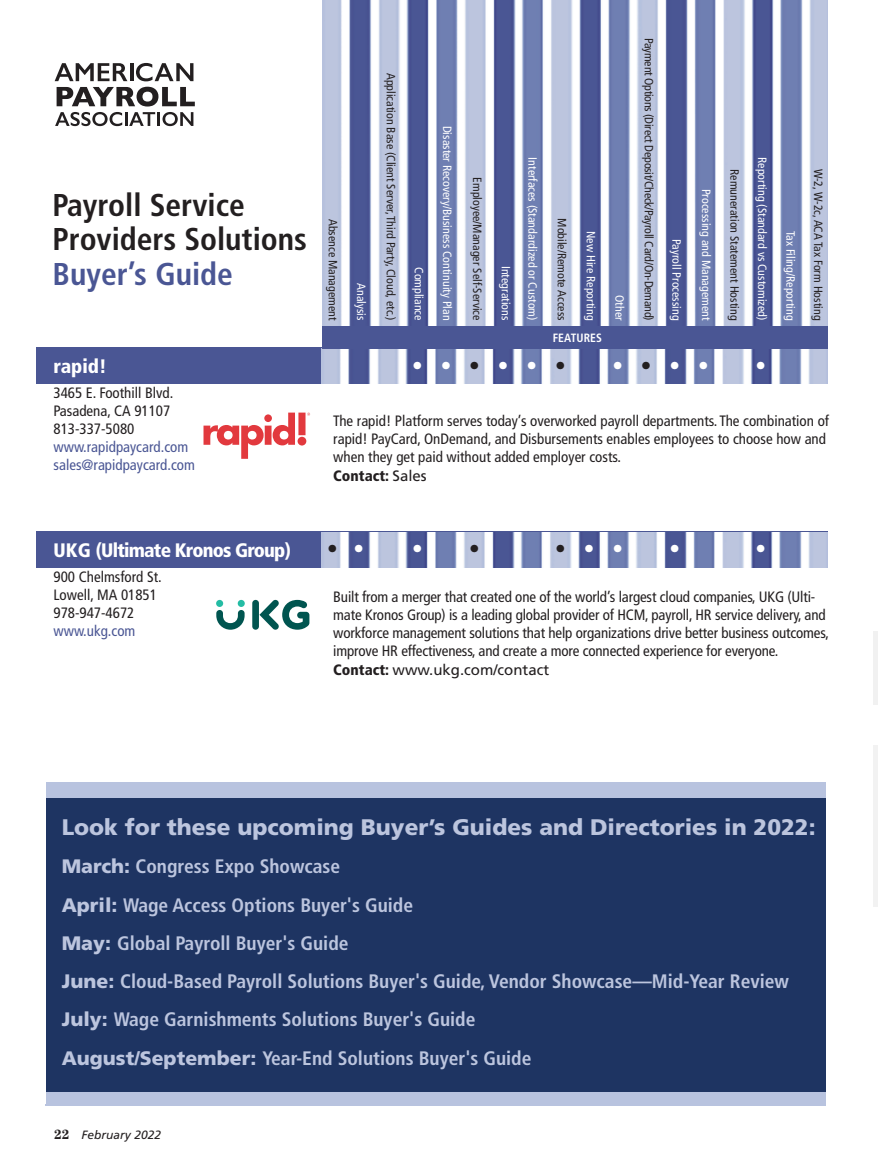
<style>
.page{position:relative;width:878px;height:1175px;background:#fff}
.page>*{position:absolute;margin:0;border:0;box-sizing:border-box;transform-origin:0 0}
.Column_Copy_Subheads{font:700 condensed 31.5px/34.5px "Frutiger LT Std";color:#231f20}
.t1{font:900 22.5px "Frutiger LT Std";color:#bcc5de}
.t2{font:300 21.15px "Avenir LT Std";color:#fff}
.t3{font:300 21.15px "Avenir LT Std";color:#231f20}
.t4{font:700 condensed 19.5px "Frutiger LT Std";color:#bcc5de}
.t5{font:900 condensed 19.5px "Frutiger LT Std";letter-spacing:-.04em;color:#fff}
.t6{font:condensed 15px/18px "Frutiger LT Std";color:#231f20}
.t7{font:15px "Frutiger LT Std";color:#231f20}
.t8{font:900 condensed 15px "Frutiger LT Std";color:#231f20}
.t9{font:condensed 12px "Frutiger LT Std";color:#fff}
.t10{font:condensed 12px "Frutiger LT Std";color:#231f20}
.t11{font:condensed 12px "Frutiger LT Std";letter-spacing:-.02em;color:#231f20}
.t12{font:italic 12px "Frutiger LT Std";color:#231f20}
.Column_Copy_Subheads-2{font:700 condensed 12px "Frutiger LT Std";letter-spacing:.005em;color:#fff}
.s1{color:#4a5694}
.s2{font-weight:400;font-stretch:normal}
.s3{font-weight:900;font-stretch:condensed}
.s4{font-weight:900;font-stretch:normal}
.s5{font-family:"Century Std";font-weight:700;font-style:normal;font-size:13.5px}
</style>
<div class="page">
<div style="left:45px;top:1068px;width:802px;height:37px;background:#b8c3df"></div>
<div style="left:38px;top:785px;width:802px;height:306px;background:#1e3462"></div>
<div style="left:38px;top:782px;width:802px;height:16px;background:#b8c3df"></div>
<div style="left:825px;top:771px;width:43px;height:344px;background:#fff"></div>
<div style="left:9px;top:759px;width:37px;height:345px;background:#fff"></div>
<img style="left:322px;top:0;width:506px;height:326px">
<div style="left:36px;top:530px;width:795px;height:37px;background:#4a5694"></div>
<img style="left:321px;top:533px;width:507px;height:34px">
<div style="left:36px;top:347px;width:795px;height:36px;background:#4a5694"></div>
<img style="left:321px;top:349px;width:507px;height:34px">
<svg style="left:203px;top:412px;width:107px;height:47px"></svg>
<svg style="left:55px;top:63px;width:72px;height:18px"></svg>
<hr style="left:130px;top:63px;width:3px;height:18px;background:#231f20">
<svg style="left:136px;top:63px;width:57px;height:18px"></svg>
<svg style="left:55px;top:112px;width:100px;height:14px"></svg>
<hr style="left:157px;top:112px;width:3px;height:14px;background:#231f20">
<svg style="left:162px;top:112px;width:31px;height:14px"></svg>
<svg style="left:57px;top:87px;width:138px;height:19px"></svg>
<div style="left:322px;top:326px;width:510px;height:23px;background:#4a5694"></div>
<div style="left:828px;top:0;width:50px;height:716px;background:#fff"></div>
<div style="left:252px;top:600px;width:7px;height:29px;background:#005550;border-radius:3px"></div>
<svg style="left:259px;top:600px;width:50px;height:29px"></svg>
<div style="left:216px;top:600px;width:7px;height:7px;background:#24bca4;border-radius:50%"></div>
<div style="left:238px;top:600px;width:7px;height:7px;background:#24bca4;border-radius:50%"></div>
<svg style="left:216px;top:610px;width:28px;height:19px"></svg>
<svg style="left:873px;top:631px;width:5px;height:276px"></svg>
<p class="Column_Copy_Subheads" style="left:52px;top:188px;width:194px">Payroll Service</p>
<p class="Column_Copy_Subheads" style="left:52px;top:222px;width:256px">Providers Solutions<br><span class="s1">Buyer’s Guide</span></p>
<p class="t5" style="left:54px;top:355px;width:55px">rapid!</p>
<p class="t6" style="left:54px;top:384px;width:143px">3465 E. Foothill Blvd.<br>Pasadena, CA 91107<br>813-337-5080 <span class="s1">www.rapidpaycard.com sales@rapidpaycard.com</span></p>
<p class="t10" style="left:340px;top:219px;width:103px;rotate:90deg">Absence Management</p>
<p class="t9" style="left:368px;top:283px;width:39px;rotate:90deg">Analysis</p>
<p class="t10" style="left:398px;top:73px;width:249px;rotate:90deg">Application Base (Client Server, Third Party, Cloud, etc.)</p>
<p class="t9" style="left:426px;top:267px;width:55px;rotate:90deg">Compliance</p>
<p class="t9" style="left:454px;top:125px;width:196px;rotate:90deg">Disaster Recovery/Business Continuity Plan</p>
<p class="t10" style="left:484px;top:177px;width:145px;rotate:90deg">Employee/Manager Self-Service</p>
<p class="t9" style="left:513px;top:266px;width:56px;rotate:90deg">Integrations</p>
<p class="t9" style="left:539px;top:157px;width:165px;rotate:90deg">Interfaces (Standardized or Custom)</p>
<p class="t10" style="left:569px;top:218px;width:104px;rotate:90deg">Mobile/Remote Access</p>
<p class="t9" style="left:598px;top:231px;width:91px;rotate:90deg">New Hire Reporting</p>
<p class="Column_Copy_Subheads-2" style="left:553px;top:331px;width:51px">FEATURES</p>
<p class="t9" style="left:626px;top:295px;width:27px;rotate:90deg">Other</p>
<p class="t11" style="left:656px;top:38px;width:284px;rotate:90deg">Payment Options (Direct Deposit/Check/Payroll Card/On-Demand)</p>
<p class="t9" style="left:683px;top:239px;width:83px;rotate:90deg">Payroll Processing</p>
<p class="t9" style="left:713px;top:189px;width:133px;rotate:90deg">Processing and Management</p>
<p class="t10" style="left:741px;top:169px;width:153px;rotate:90deg">Remuneration Statement Hosting</p>
<p class="t9" style="left:769px;top:157px;width:165px;rotate:90deg">Reporting (Standard vs Customized)</p>
<p class="t2" style="left:412px;top:353px;width:12px">•</p>
<p class="t2" style="left:440px;top:353px;width:12px">•</p>
<p class="t3" style="left:469px;top:353px;width:12px">•</p>
<p class="t2" style="left:498px;top:353px;width:12px">•</p>
<p class="t2" style="left:526px;top:353px;width:12px">•</p>
<p class="t3" style="left:555px;top:353px;width:12px">•</p>
<p class="t2" style="left:612px;top:353px;width:12px">•</p>
<p class="t3" style="left:641px;top:353px;width:12px">•</p>
<p class="t2" style="left:669px;top:353px;width:12px">•</p>
<p class="t2" style="left:698px;top:353px;width:12px">•</p>
<p class="t2" style="left:755px;top:353px;width:12px">•</p>
<p class="t9" style="left:797px;top:231px;width:91px;rotate:90deg">Tax Filing/Reporting</p>
<p class="t10" style="left:825px;top:168px;width:153px;rotate:90deg">W-2, W-2c, ACA Tax Form Hosting</p>
<p class="t6" style="left:333px;top:411px;width:497px">The rapid! Platform serves today’s overworked payroll departments. The combination of rapid! PayCard, OnDemand, and Disbursements enables employees to choose how and when they get paid without added employer costs.</p>
<p class="t8" style="left:333px;top:467px;width:95px">Contact: <span class="s2">Sales</span></p>
<p class="t5" style="left:54px;top:538px;width:239px">UKG (Ultimate Kronos Group)</p>
<p class="t6" style="left:54px;top:567px;width:110px">900 Chelmsford St.<br>Lowell, MA 01851<br>978-947-4672 <span class="s1">www.ukg.com</span></p>
<p class="t3" style="left:327px;top:536px;width:12px">•</p>
<p class="t2" style="left:353px;top:536px;width:12px">•</p>
<p class="t2" style="left:412px;top:536px;width:12px">•</p>
<p class="t3" style="left:469px;top:536px;width:12px">•</p>
<p class="t3" style="left:555px;top:536px;width:12px">•</p>
<p class="t2" style="left:583px;top:536px;width:12px">•</p>
<p class="t2" style="left:612px;top:536px;width:12px">•</p>
<p class="t2" style="left:669px;top:536px;width:12px">•</p>
<p class="t2" style="left:755px;top:536px;width:12px">•</p>
<p class="t6" style="left:333px;top:587px;width:497px">Built from a merger that created one of the world’s largest cloud companies, UKG (Ulti&shy;mate Kronos Group) is a leading global provider of HCM, payroll, HR service delivery, and workforce management solutions that help organizations drive better business outcomes, improve HR effectiveness, and create a more connected experience for everyone.</p>
<p class="t7" style="left:333px;top:661px;width:217px"><span class="s3">Contact:</span> www.ukg.com/contact</p>
<p class="t1" style="left:62px;top:813px;width:755px">Look for these upcoming Buyer’s Guides and Directories in 2022:</p>
<p class="t4" style="left:62px;top:855px;width:280px"><span class="s4">March:</span> Congress Expo Showcase</p>
<p class="t4" style="left:62px;top:893px;width:353px"><span class="s4">April:</span> Wage Access Options Buyer's Guide</p>
<p class="t4" style="left:62px;top:931px;width:288px"><span class="s4">May:</span> Global Payroll Buyer's Guide</p>
<p class="t4" style="left:62px;top:969px;width:728px"><span class="s4">June:</span> Cloud-Based Payroll Solutions Buyer's Guide, Vendor Showcase—Mid-Year Review</p>
<p class="t4" style="left:62px;top:1008px;width:415px"><span class="s4">July:</span> Wage Garnishments Solutions Buyer's Guide</p>
<p class="t4" style="left:62px;top:1046px;width:471px"><span class="s4">August/September:</span> Year-End Solutions Buyer's Guide</p>
<p class="t12" style="left:54px;top:1127px;width:109px"><span class="s5">22</span> February 2022</p>
</div>
